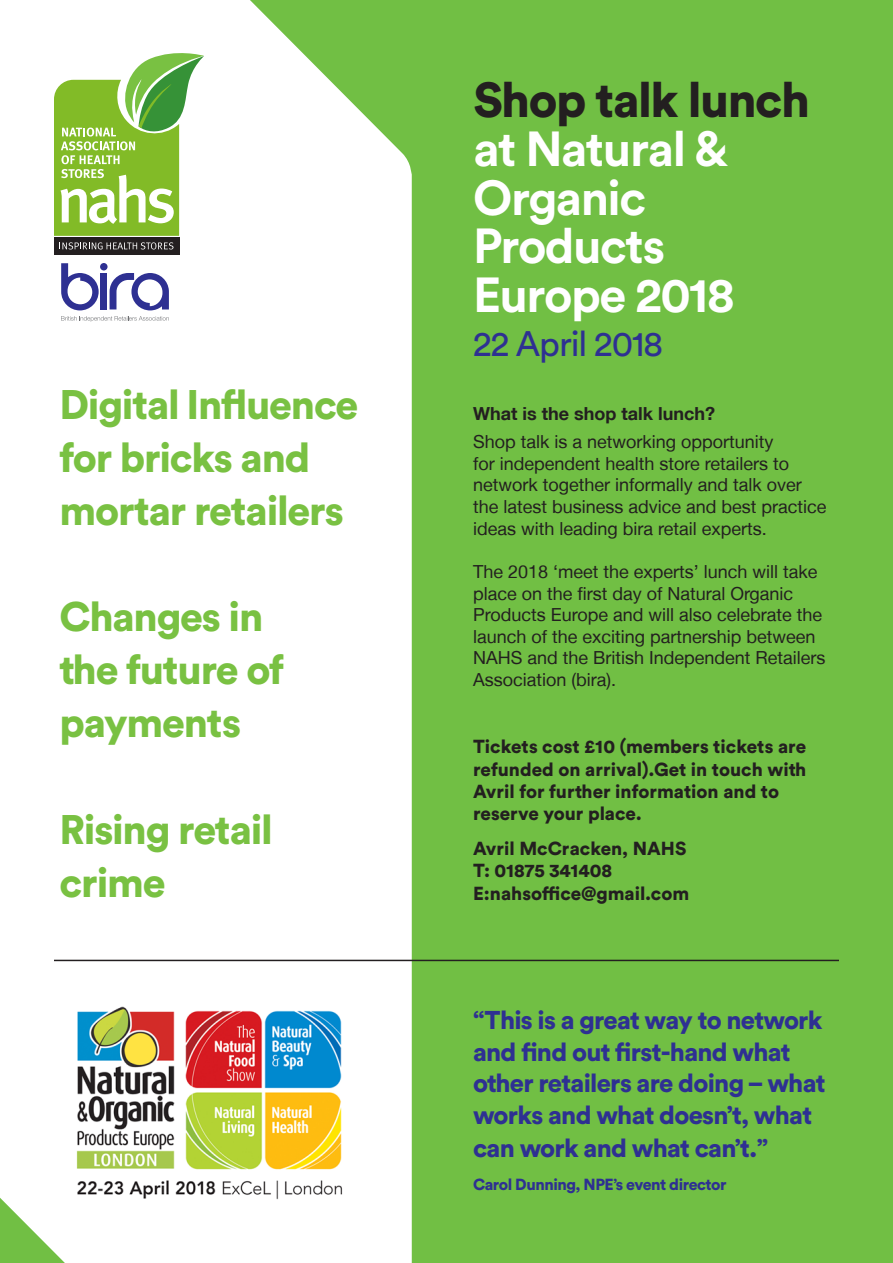
<style>
.page{position:relative;width:893px;height:1263px;background:#fff}
.page>*{position:absolute;margin:0;border:0;box-sizing:border-box;transform-origin:0 0}
.Disciplines{font:700 48.75px/48.8px "Circular Pro";letter-spacing:-.03em;color:#fff}
.Disciplines-2{font:900 48.75px "Circular Pro";letter-spacing:-.03em;color:#231f20}
.Disciplines-3{font:900 40.8px/53.1px "Circular Pro";letter-spacing:-.03em;color:#79c142}
.Disciplines-4{font:35.1px "Circular Pro";letter-spacing:-.03em;color:#2e3092}
.Disciplines-5{font:900 25.5px/32px "Circular Pro";letter-spacing:-.03em;color:#2e3092}
.t1{font:900 18.75px/22.5px "Circular Pro";color:#231f20}
.t2{font:18px/21.6px "Helvetica Neue LT";color:#231f20}
.t3{font:700 18px "Helvetica Neue LT";color:#231f20}
.Disciplines-6{font:900 15.9px "Circular Pro";letter-spacing:-.03em;color:#2e3092}
</style>
<div class="page">
<div style="left:412px;top:0;width:481px;height:1263px;background:#71bf44"></div>
<svg style="left:0;top:0;width:412px;height:1263px"></svg>
<div style="left:100px;top:273px;width:7px;height:36px;background:#2e3092"></div>
<div style="left:100px;top:263px;width:8px;height:7px;background:#2e3092;border-radius:50%"></div>
<svg style="left:61px;top:263px;width:38px;height:47px"></svg>
<svg style="left:110px;top:273px;width:59px;height:37px"></svg>
<svg style="left:61px;top:316px;width:108px;height:6px"></svg>
<div style="left:54px;top:238px;width:125px;height:17px;background:#231f20"></div>
<svg style="left:54px;top:49px;width:155px;height:187px"></svg>
<svg style="left:62px;top:242px;width:111px;height:7px"></svg>
<hr style="left:54px;top:960px;width:785px;height:1px;background:#231f20">
<img style="left:60px;top:990px;width:298px;height:220px">
<p class="Disciplines-3" style="left:60px;top:377px;width:300px">Digital Influence for bricks and mortar retailers</p>
<p class="Disciplines-3" style="left:60px;top:589px;width:226px">Changes in the future of payments</p>
<p class="Disciplines-3" style="left:60px;top:801px;width:215px">Rising retail crime</p>
<p class="Disciplines-2" style="left:473px;top:66px;width:338px">Shop talk lunch</p>
<p class="Disciplines" style="left:474px;top:123px;width:256px">at Natural &amp;</p>
<p class="Disciplines" style="left:473px;top:171px;width:263px">Organic<br>Products<br>Europe 2018</p>
<p class="Disciplines-4" style="left:473px;top:320px;width:191px">22 April 2018</p>
<p class="t3" style="left:473px;top:402px;width:243px">What is the shop talk lunch?</p>
<p class="t2" style="left:473px;top:431px;width:355px">Shop talk is a networking opportunity<br>for independent health store retailers to network together informally and talk over the latest business advice and best practice ideas with leading bira retail experts.</p>
<p class="t2" style="left:473px;top:560px;width:354px">The 2018 ‘meet the experts’ lunch will take place on the first day of Natural Organic Products Europe and will also celebrate the launch of the exciting partnership between NAHS and the British Independent Retailers Association (bira).</p>
<p class="t1" style="left:473px;top:734px;width:335px">Tickets cost £10 (members tickets are refunded on arrival).Get in touch with Avril for further information and to reserve your place.</p>
<p class="t1" style="left:473px;top:836px;width:215px">Avril McCracken, NAHS</p>
<p class="t1" style="left:473px;top:859px;width:141px">T: 01875 341408</p>
<p class="t1" style="left:473px;top:881px;width:218px">E:nahsoffice@gmail.com</p>
<p class="Disciplines-5" style="left:473px;top:1003px;width:354px">“This is a great way to network and find out first-hand what other retailers are doing – what works and what doesn’t, what can work and what can’t.”</p>
<p class="Disciplines-6" style="left:473px;top:1174px;width:255px">Carol Dunning, NPE’s event director</p>
</div>
